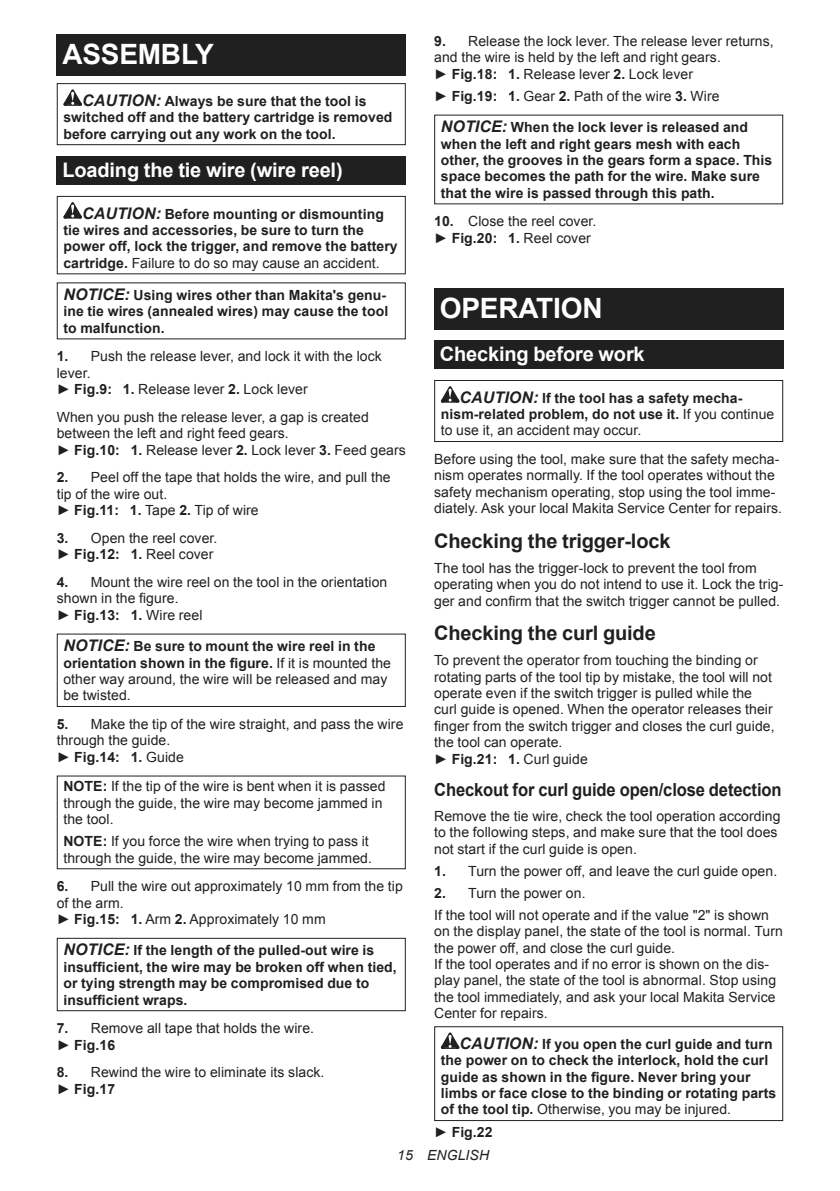
<style>
.page{position:relative;width:840px;height:1191px;background:#fff}
.page>*{position:absolute;margin:0;border:0;box-sizing:border-box;transform-origin:0 0}
.t1{font:700 28px "Arial";letter-spacing:-.01em;color:#fff}
.t2{font:700 20px "Arial";letter-spacing:-.01em;color:#fff}
.t3{font:700 20px "Arial";letter-spacing:-.01em;color:#202020}
.t4{font:700 18px "Arial";letter-spacing:-.01em;color:#202020;scale:.92 1}
.t5{font:14px/16.4px "Arial";letter-spacing:.005em;color:#202020}
.t6{font:700 14px/16.4px "Arial";letter-spacing:.005em;color:#202020}
.t7{font:italic 14px "Arial";letter-spacing:.005em;color:#202020}
.s1{font-style:italic;font-size:16px}
.s2{font-weight:400}
.s3{font-weight:700}
.s4{font-weight:700;font-style:italic;font-size:16px}
</style>
<div class="page">
<div style="left:57px;top:34px;width:348px;height:41px;background:#202020"></div>
<svg style="left:63px;top:89px;width:19px;height:17px"></svg>
<div style="left:57px;top:83px;width:348px;height:62px;border:1px solid #202020"></div>
<div style="left:57px;top:156px;width:348px;height:29px;background:#202020"></div>
<svg style="left:63px;top:202px;width:19px;height:16px"></svg>
<div style="left:57px;top:196px;width:348px;height:78px;border:1px solid #202020"></div>
<div style="left:57px;top:633px;width:348px;height:74px;border:1px solid #202020"></div>
<div style="left:57px;top:775px;width:348px;height:94px;border:1px solid #202020"></div>
<div style="left:57px;top:937px;width:348px;height:74px;border:1px solid #202020"></div>
<div style="left:434px;top:288px;width:348px;height:41px;background:#202020"></div>
<div style="left:434px;top:340px;width:348px;height:29px;background:#202020"></div>
<svg style="left:440px;top:386px;width:19px;height:16px"></svg>
<div style="left:434px;top:380px;width:348px;height:62px;border:1px solid #202020"></div>
<svg style="left:440px;top:1032px;width:19px;height:16px"></svg>
<div style="left:434px;top:1026px;width:348px;height:95px;border:1px solid #202020"></div>
<h1 class="t1" style="left:62px;top:43px;width:153px">ASSEMBLY</h1>
<p class="t6" style="left:63px;top:94px;width:330px;text-indent:19px"><span class="s1">CAUTION:</span> Always be sure that the tool is switched off and the battery cartridge is removed before carrying out any work on the tool.</p>
<h2 class="t2" style="left:62px;top:161px;width:281px">Loading the tie wire (wire reel)</h2>
<p class="t6" style="left:63px;top:206px;width:335px;text-indent:19px"><span class="s1">CAUTION:</span> Before mounting or dismounting tie wires and accessories, be sure to turn the power off, lock the trigger, and remove the battery cartridge. <span class="s2">Failure to do so may cause an accident.</span></p>
<p class="t6" style="left:63px;top:288px;width:326px"><span class="s1">NOTICE:</span> Using wires other than Makita's genu&shy;ine tie wires (annealed wires) may cause the tool to malfunction.</p>
<p class="t5" style="left:57px;top:349px;width:326px"><span class="s3">1.</span> Push the release lever, and lock it with the lock lever.<br>► <span class="s3">Fig.9: 1.</span> Release lever <span class="s3">2.</span> Lock lever</p>
<p class="t5" style="left:57px;top:410px;width:350px">When you push the release lever, a gap is created between the left and right feed gears.<br>► <span class="s3">Fig.10: 1.</span> Release lever <span class="s3">2.</span> Lock lever <span class="s3">3.</span> Feed gears</p>
<p class="t5" style="left:57px;top:470px;width:335px"><span class="s3">2.</span> Peel off the tape that holds the wire, and pull the tip of the wire out.<br>► <span class="s3">Fig.11: 1.</span> Tape <span class="s3">2.</span> Tip of wire</p>
<p class="t5" style="left:57px;top:531px;width:162px"><span class="s3">3.</span> Open the reel cover. ► <span class="s3">Fig.12: 1.</span> Reel cover</p>
<p class="t5" style="left:57px;top:575px;width:332px"><span class="s3">4.</span> Mount the wire reel on the tool in the orientation shown in the figure.<br>► <span class="s3">Fig.13: 1.</span> Wire reel</p>
<p class="t5" style="left:63px;top:639px;width:329px"><span class="s4">NOTICE:</span> <span class="s3">Be sure to mount the wire reel in the orientation shown in the figure.</span> If it is mounted the other way around, the wire will be released and may be twisted.</p>
<p class="t5" style="left:57px;top:717px;width:348px"><span class="s3">5.</span> Make the tip of the wire straight, and pass the wire through the guide.<br>► <span class="s3">Fig.14: 1.</span> Guide</p>
<p class="t5" style="left:63px;top:779px;width:323px"><span class="s3">NOTE:</span> If the tip of the wire is bent when it is passed through the guide, the wire may become jammed in the tool.</p>
<p class="t5" style="left:63px;top:834px;width:310px"><span class="s3">NOTE:</span> If you force the wire when trying to pass it through the guide, the wire may become jammed.</p>
<p class="t5" style="left:57px;top:879px;width:347px"><span class="s3">6.</span> Pull the wire out approximately 10 mm from the tip of the arm.<br>► <span class="s3">Fig.15: 1.</span> Arm <span class="s3">2.</span> Approximately 10 mm</p>
<p class="t6" style="left:63px;top:943px;width:335px"><span class="s1">NOTICE:</span> If the length of the pulled-out wire is insufficient, the wire may be broken off when tied, or tying strength may be compromised due to insufficient wraps.</p>
<p class="t5" style="left:57px;top:1021px;width:259px"><span class="s3">7.</span> Remove all tape that holds the wire. ► <span class="s3">Fig.16</span></p>
<p class="t5" style="left:57px;top:1065px;width:269px"><span class="s3">8.</span> Rewind the wire to eliminate its slack. ► <span class="s3">Fig.17</span></p>
<p class="t5" style="left:434px;top:34px;width:341px"><span class="s3">9.</span> Release the lock lever. The release lever returns, and the wire is held by the left and right gears.<br>► <span class="s3">Fig.18: 1.</span> Release lever <span class="s3">2.</span> Lock lever</p>
<p class="t5" style="left:434px;top:88px;width:287px">► <span class="s3">Fig.19: 1.</span> Gear <span class="s3">2.</span> Path of the wire <span class="s3">3.</span> Wire</p>
<p class="t6" style="left:440px;top:120px;width:333px"><span class="s1">NOTICE:</span> When the lock lever is released and when the left and right gears mesh with each other, the grooves in the gears form a space. This space becomes the path for the wire. Make sure that the wire is passed through this path.</p>
<p class="t5" style="left:434px;top:214px;width:164px"><span class="s3">10.</span> Close the reel cover. ► <span class="s3">Fig.20: 1.</span> Reel cover</p>
<h1 class="t1" style="left:439px;top:297px;width:164px">OPERATION</h1>
<h2 class="t2" style="left:439px;top:345px;width:206px">Checking before work</h2>
<p class="t6" style="left:440px;top:390px;width:335px;text-indent:19px"><span class="s1">CAUTION:</span> If the tool has a safety mecha&shy;nism-related problem, do not use it. <span class="s2">If you continue to use it, an accident may occur.</span></p>
<p class="t5" style="left:434px;top:452px;width:349px">Before using the tool, make sure that the safety mecha&shy;nism operates normally. If the tool operates without the safety mechanism operating, stop using the tool imme&shy;diately. Ask your local Makita Service Center for repairs.</p>
<h2 class="t3" style="left:434px;top:533px;width:238px">Checking the trigger-lock</h2>
<p class="t5" style="left:434px;top:561px;width:350px">The tool has the trigger-lock to prevent the tool from operating when you do not intend to use it. Lock the trig&shy;ger and confirm that the switch trigger cannot be pulled.</p>
<h2 class="t3" style="left:434px;top:625px;width:223px">Checking the curl guide</h2>
<p class="t5" style="left:434px;top:653px;width:342px">To prevent the operator from touching the binding or rotating parts of the tool tip by mistake, the tool will not operate even if the switch trigger is pulled while the curl guide is opened. When the operator releases their finger from the switch trigger and closes the curl guide, the tool can operate.<br>► <span class="s3">Fig.21: 1.</span> Curl guide</p>
<p class="t4" style="left:434px;top:782px;width:379px">Checkout for curl guide open/close detection</p>
<p class="t5" style="left:434px;top:809px;width:348px">Remove the tie wire, check the tool operation according to the following steps, and make sure that the tool does not start if the curl guide is open.</p>
<p class="t5" style="left:434px;top:864px;width:344px"><span class="s3">1.</span> Turn the power off, and leave the curl guide open.</p>
<p class="t5" style="left:434px;top:883px;width:336px;line-height:22px"><span class="s3">2.</span> Turn the power on.<br>If the tool will not operate and if the value "2" is shown</p>
<p class="t5" style="left:434px;top:924px;width:350px">on the display panel, the state of the tool is normal. Turn the power off, and close the curl guide.<br>If the tool operates and if no error is shown on the dis&shy;play panel, the state of the tool is abnormal. Stop using the tool immediately, and ask your local Makita Service Center for repairs.</p>
<p class="t6" style="left:440px;top:1036px;width:337px;text-indent:19px"><span class="s1">CAUTION:</span> If you open the curl guide and turn the power on to check the interlock, hold the curl guide as shown in the figure. Never bring your limbs or face close to the binding or rotating parts of the tool tip. <span class="s2">Otherwise, you may be injured.</span></p>
<p class="t6" style="left:434px;top:1125px;width:60px"><span class="s2">►</span> Fig.22</p>
<p class="t7" style="left:397px;top:1150px;width:93px">15 ENGLISH</p>
</div>
